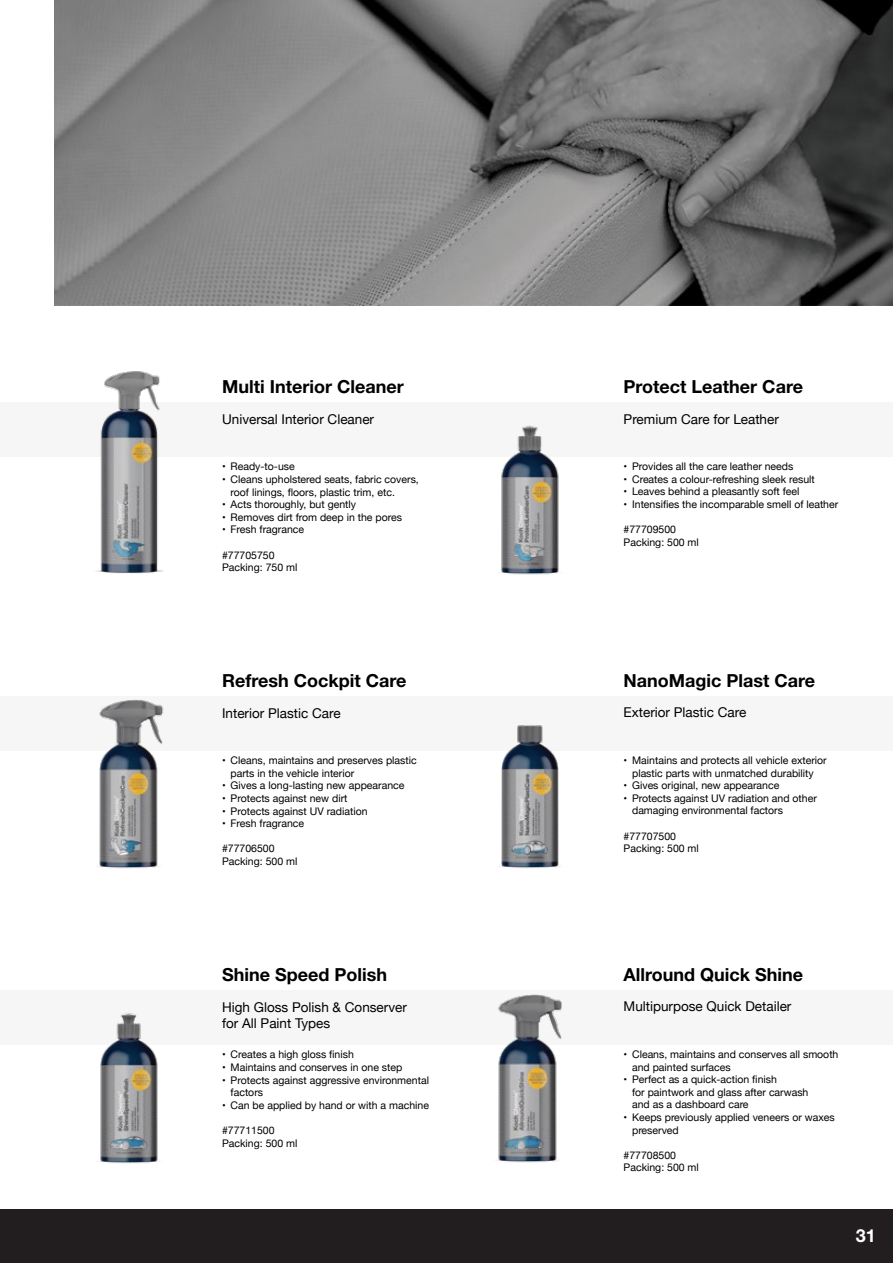
<style>
.page{position:relative;width:893px;height:1263px;background:#fff}
.page>*{position:absolute;margin:0;border:0;box-sizing:border-box;transform-origin:0 0}
.t1{font:700 18px "Helvetica Neue LT Std";color:#000}
.t2{font:700 18px "Helvetica Neue LT Std";color:#fff}
.t3{font:13.5px/16.2px "Helvetica Neue";color:#000}
.t4{font:10.5px/12.6px "Helvetica Neue";color:#000}
</style>
<div class="page">
<div style="left:0;top:1209px;width:893px;height:54px;background:#221e1f"></div>
<div style="left:0;top:990px;width:893px;height:54px;background:#f6f6f6"></div>
<div style="left:0;top:402px;width:893px;height:54px;background:#f6f6f6"></div>
<div style="left:0;top:696px;width:893px;height:54px;background:#f6f6f6"></div>
<img style="left:497px;top:994px;width:65px;height:169px">
<img style="left:99px;top:1012px;width:60px;height:152px">
<img style="left:500px;top:725px;width:61px;height:143px">
<img style="left:98px;top:699px;width:66px;height:170px">
<img style="left:500px;top:425px;width:59px;height:150px">
<img style="left:96px;top:371px;width:67px;height:203px">
<img style="left:54px;top:0;width:839px;height:305px">
<h1 class="t1" style="left:222px;top:376px;width:183px">Multi Interior Cleaner</h1>
<h1 class="t1" style="left:624px;top:375px;width:181px">Protect Leather Care</h1>
<p class="t3" style="left:222px;top:412px;width:153px">Universal Interior Cleaner</p>
<p class="t3" style="left:624px;top:411px;width:157px">Premium Care for Leather</p>
<p class="t4" style="left:222px;top:461px;width:74px">• Ready-to-use</p>
<p class="t4" style="left:231px;top:474px;width:190px;text-indent:-9px">• Cleans upholstered seats, fabric covers, roof linings, floors, plastic trim, etc.</p>
<p class="t4" style="left:222px;top:499px;width:135px">• Acts thoroughly, but gently</p>
<p class="t4" style="left:222px;top:511px;width:181px">• Removes dirt from deep in the pores</p>
<p class="t4" style="left:222px;top:524px;width:84px">• Fresh fragrance</p>
<p class="t4" style="left:222px;top:549px;width:77px">#77705750<br>Packing: 750 ml</p>
<p class="t4" style="left:624px;top:461px;width:171px">• Provides all the care leather needs</p>
<p class="t4" style="left:624px;top:473px;width:193px">• Creates a colour-refreshing sleek result</p>
<p class="t4" style="left:624px;top:486px;width:177px">• Leaves behind a pleasantly soft feel</p>
<p class="t4" style="left:624px;top:499px;width:216px">• Intensifies the incomparable smell of leather</p>
<p class="t4" style="left:624px;top:524px;width:77px">#77709500<br>Packing: 500 ml</p>
<h1 class="t1" style="left:222px;top:669px;width:186px">Refresh Cockpit Care</h1>
<h1 class="t1" style="left:624px;top:669px;width:193px">NanoMagic Plast Care</h1>
<p class="t3" style="left:222px;top:705px;width:120px">Interior Plastic Care</p>
<p class="t3" style="left:624px;top:705px;width:124px">Exterior Plastic Care</p>
<p class="t4" style="left:231px;top:755px;width:188px;text-indent:-9px">• Cleans, maintains and preserves plastic parts in the vehicle interior</p>
<p class="t4" style="left:222px;top:780px;width:184px">• Gives a long-lasting new appearance</p>
<p class="t4" style="left:222px;top:793px;width:127px">• Protects against new dirt</p>
<p class="t4" style="left:222px;top:805px;width:147px">• Protects against UV radiation</p>
<p class="t4" style="left:222px;top:818px;width:84px">• Fresh fragrance</p>
<p class="t4" style="left:222px;top:843px;width:77px">#77706500<br>Packing: 500 ml</p>
<p class="t4" style="left:624px;top:754px;width:205px;text-align:center">• Maintains and protects all vehicle exterior plastic parts with unmatched durability</p>
<p class="t4" style="left:624px;top:780px;width:157px">• Gives original, new appearance</p>
<p class="t4" style="left:632px;top:792px;width:186px;text-indent:-9px">• Protects against UV radiation and other damaging environmental factors</p>
<p class="t4" style="left:624px;top:830px;width:77px">#77707500<br>Packing: 500 ml</p>
<h1 class="t1" style="left:222px;top:963px;width:166px">Shine Speed Polish</h1>
<h1 class="t1" style="left:624px;top:963px;width:181px">Allround Quick Shine</h1>
<p class="t3" style="left:222px;top:999px;width:186px">High Gloss Polish &amp; Conserver for All Paint Types</p>
<p class="t3" style="left:624px;top:999px;width:169px">Multipurpose Quick Detailer</p>
<p class="t4" style="left:632px;top:1049px;width:208px;text-indent:-9px">• Cleans, maintains and conserves all smooth and painted surfaces</p>
<p class="t4" style="left:632px;top:1074px;width:178px;text-indent:-9px">• Perfect as a quick-action finish<br>for paintwork and glass after carwash and as a dashboard care</p>
<p class="t4" style="left:632px;top:1112px;width:204px;text-indent:-9px">• Keeps previously applied veneers or waxes preserved</p>
<p class="t4" style="left:624px;top:1149px;width:77px">#77708500<br>Packing: 500 ml</p>
<p class="t4" style="left:222px;top:1049px;width:133px">• Creates a high gloss finish</p>
<p class="t4" style="left:222px;top:1061px;width:182px">• Maintains and conserves in one step</p>
<p class="t4" style="left:231px;top:1074px;width:200px;text-indent:-9px">• Protects against aggressive environmental factors</p>
<p class="t4" style="left:222px;top:1099px;width:208px">• Can be applied by hand or with a machine</p>
<p class="t4" style="left:222px;top:1124px;width:77px">#77711500<br>Packing: 500 ml</p>
<h1 class="t2" style="left:856px;top:1225px;width:22px">31</h1>
</div>
